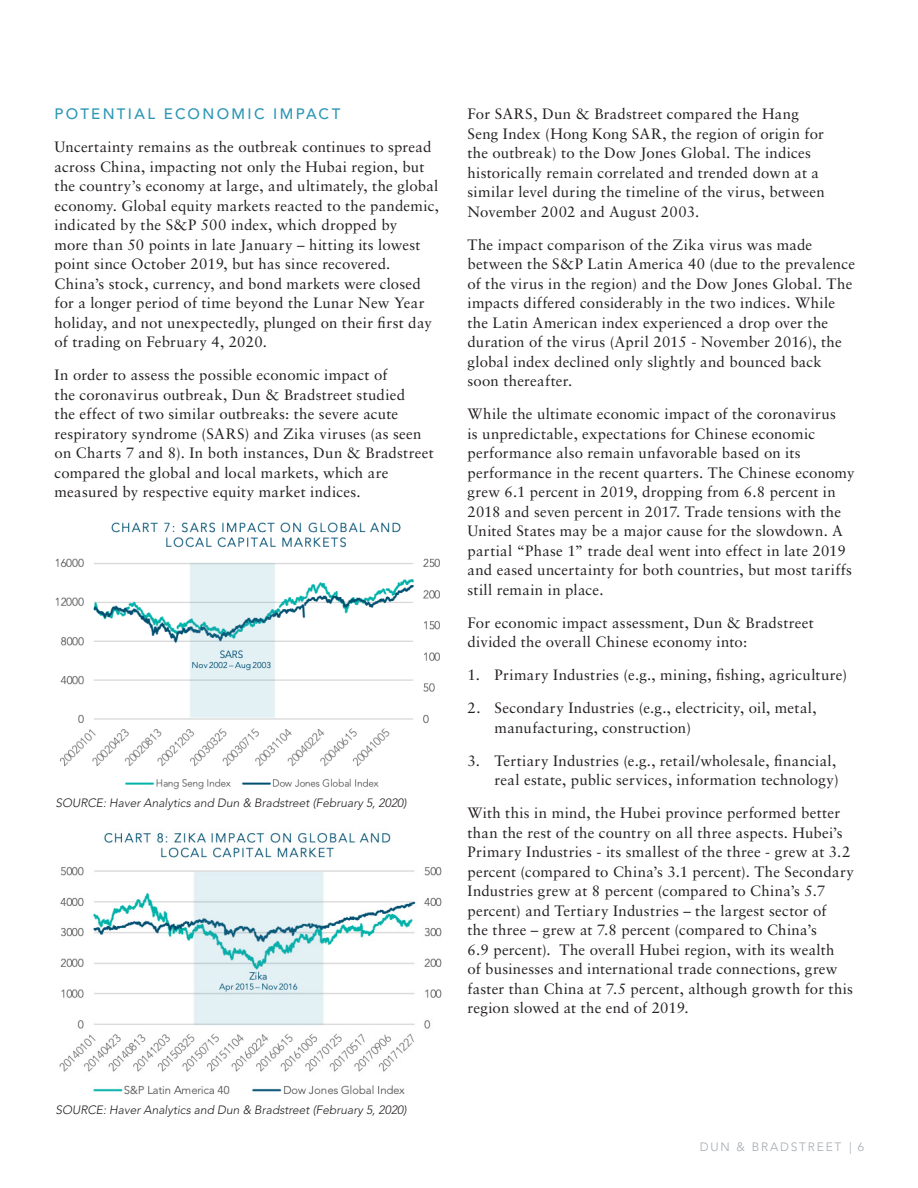
<style>
.page{position:relative;width:918px;height:1188px;background:#fff}
.page>*{position:absolute;margin:0;border:0;box-sizing:border-box;transform-origin:0 0}
.SUBHEAD_1{font:15px/19.5px "Sabon LT Std";letter-spacing:.015em;color:#231f20}
.SUBHEAD_1-2{font:500 15px "Avenir LT Std";letter-spacing:.155em;color:#2e97b4}
._05_Body_Copy{font:italic 300 12px "Avenir LT Std";color:#231f20}
.t1{font:300 12px "Avenir LT Std";letter-spacing:.15em;color:#a3a9ad}
</style>
<div class="page">
<img style="left:55px;top:522px;width:385px;height:268px">
<img style="left:59px;top:832px;width:382px;height:263px">
<p class="SUBHEAD_1-2" style="left:55px;top:105px;width:287px">POTENTIAL ECONOMIC IMPACT</p>
<p class="SUBHEAD_1" style="left:55px;top:137px;width:386px">Uncertainty remains as the outbreak continues to spread across China, impacting not only the Hubai region, but the country’s economy at large, and ultimately, the global economy. Global equity markets reacted to the pandemic, indicated by the S&amp;P 500 index, which dropped by<br>more than 50 points in late January – hitting its lowest point since October 2019, but has since recovered.<br>China’s stock, currency, and bond markets were closed for a longer period of time beyond the Lunar New Year holiday, and not unexpectedly, plunged on their first day of trading on February 4, 2020.</p>
<p class="SUBHEAD_1" style="left:55px;top:365px;width:381px">In order to assess the possible economic impact of<br>the coronavirus outbreak, Dun &amp; Bradstreet studied<br>the effect of two similar outbreaks: the severe acute respiratory syndrome (SARS) and Zika viruses (as seen on Charts 7 and 8). In both instances, Dun &amp; Bradstreet compared the global and local markets, which are measured by respective equity market indices.</p>
<p class="_05_Body_Copy" style="left:56px;top:796px;width:353px">SOURCE: Haver Analytics and Dun &amp; Bradstreet (February 5, 2020)</p>
<p class="SUBHEAD_1" style="left:468px;top:104px;width:359px">For SARS, Dun &amp; Bradstreet compared the Hang Seng Index (Hong Kong SAR, the region of origin for the outbreak) to the Dow Jones Global. The indices historically remain correlated and trended down at a similar level during the timeline of the virus, between November 2002 and August 2003.</p>
<p class="SUBHEAD_1" style="left:468px;top:235px;width:389px">The impact comparison of the Zika virus was made between the S&amp;P Latin America 40 (due to the prevalence of the virus in the region) and the Dow Jones Global. The impacts differed considerably in the two indices. While the Latin American index experienced a drop over the duration of the virus (April 2015 - November 2016), the global index declined only slightly and bounced back soon thereafter.</p>
<p class="SUBHEAD_1" style="left:468px;top:404px;width:389px">While the ultimate economic impact of the coronavirus<br>is unpredictable, expectations for Chinese economic performance also remain unfavorable based on its performance in the recent quarters. The Chinese economy grew 6.1 percent in 2019, dropping from 6.8 percent in 2018 and seven percent in 2017. Trade tensions with the United States may be a major cause for the slowdown. A partial “Phase 1” trade deal went into effect in late 2019 and eased uncertainty for both countries, but most tariffs still remain in place.</p>
<p class="SUBHEAD_1" style="left:468px;top:613px;width:348px">For economic impact assessment, Dun &amp; Bradstreet divided the overall Chinese economy into:</p>
<p class="SUBHEAD_1" style="left:468px;top:665px;width:381px">1. Primary Industries (e.g., mining, fishing, agriculture)</p>
<p class="SUBHEAD_1" style="left:495px;top:698px;width:324px;text-indent:-27px">2. Secondary Industries (e.g., electricity, oil, metal, manufacturing, construction)</p>
<p class="SUBHEAD_1" style="left:468px;top:751px;width:373px;text-align:right">3. Tertiary Industries (e.g., retail/wholesale, financial, real estate, public services, information technology)</p>
<p class="SUBHEAD_1" style="left:468px;top:803px;width:388px">With this in mind, the Hubei province performed better than the rest of the country on all three aspects. Hubei’s Primary Industries - its smallest of the three - grew at 3.2 percent (compared to China’s 3.1 percent). The Secondary Industries grew at 8 percent (compared to China’s 5.7 percent) and Tertiary Industries – the largest sector of<br>the three – grew at 7.8 percent (compared to China’s<br>6.9 percent). The overall Hubei region, with its wealth<br>of businesses and international trade connections, grew faster than China at 7.5 percent, although growth for this region slowed at the end of 2019.</p>
<p class="_05_Body_Copy" style="left:56px;top:1103px;width:353px">SOURCE: Haver Analytics and Dun &amp; Bradstreet (February 5, 2020)</p>
<p class="t1" style="left:700px;top:1140px;width:166px">DUN &amp; BRADSTREET | 6</p>
</div>
